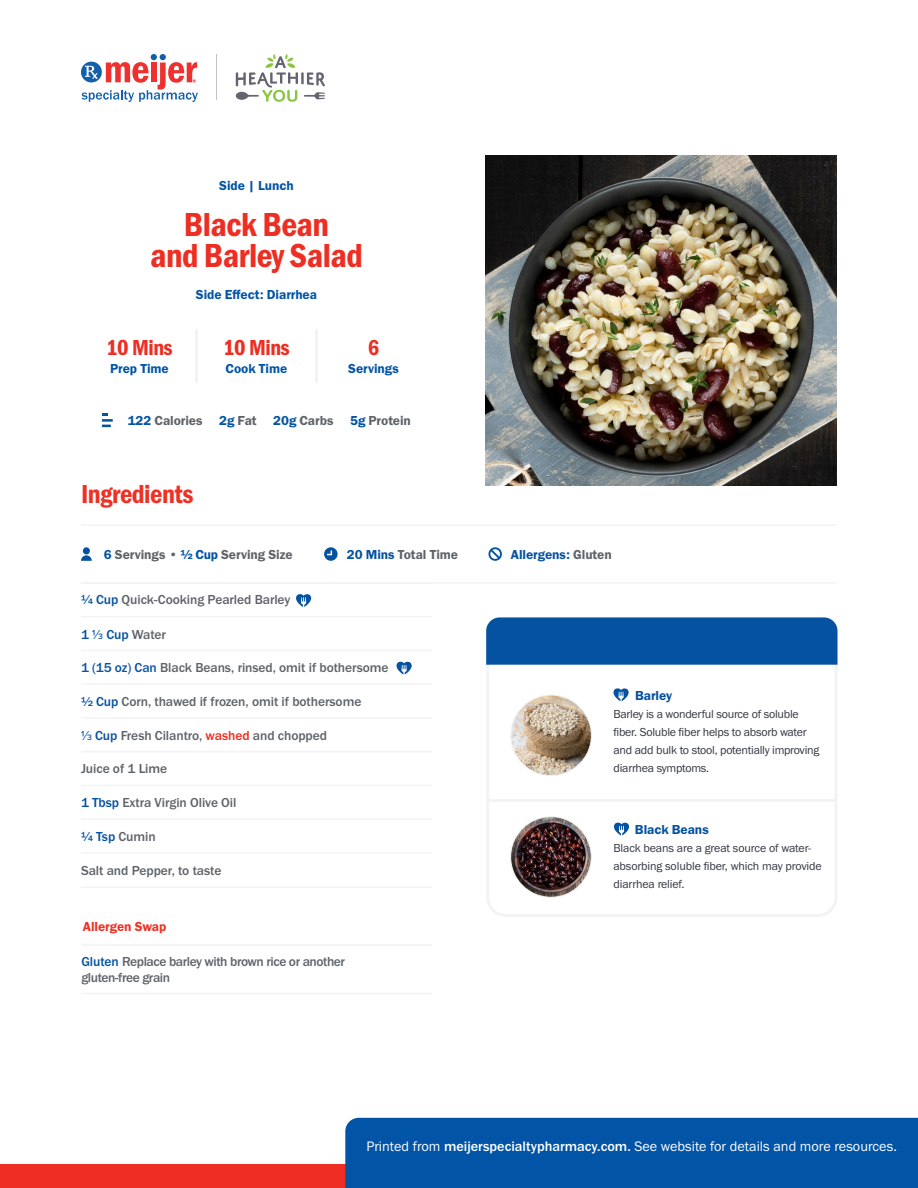
<style>
.page{position:relative;width:918px;height:1188px;background:#fff}
.page>*{position:absolute;margin:0;border:0;box-sizing:border-box;transform-origin:0 0}
.t1{font:34.5px/31.5px "Franklin Gothic URW Con Dem";letter-spacing:-.015em;color:#ee2e22;text-align:center}
.t2{font:27px "Franklin Gothic URW Con Dem";letter-spacing:-.02em;color:#ee3124}
.t3{font:22.5px "Franklin Gothic URW Con Dem";letter-spacing:-.02em;color:#ee2e22}
.t4{font:14.25px "Franklin Gothic URW Boo";color:#fff}
.t5{font:500 13.5px "Franklin Gothic URW";letter-spacing:-.005em;color:#5e6369}
.t6{font:13.5px "Franklin Gothic URW Dem";letter-spacing:-.005em;color:#5e6369}
.t7{font:500 13.5px/16.5px "Franklin Gothic URW";letter-spacing:-.03em;color:#5e6369}
.t8{font:13.5px "Franklin Gothic URW Dem";letter-spacing:-.005em;color:#0154a6}
.t9{font:13.5px "Franklin Gothic URW Dem";letter-spacing:-.005em;color:#0552a1}
.t10{font:13.5px "Franklin Gothic URW Dem";letter-spacing:-.005em;color:#ee3124}
.t11{font:12px/18px "Franklin Gothic URW Boo";letter-spacing:-.02em;color:#323640}
.s1{color:#0154a6}
.s2{color:#0552a1}
.s3{color:#5e6369}
.s4{font-family:"Proxima Nova";color:#0552a1}
.s5{color:#0c53a0}
.s6{color:#ee2e22}
.s7{font-family:"Franklin Gothic URW";font-weight:500}
</style>
<div class="page">
<hr style="left:217px;top:54px;width:1px;height:46px;background:#bfc2c4">
<svg style="left:82px;top:54px;width:116px;height:48px"></svg>
<svg style="left:236px;top:54px;width:89px;height:48px"></svg>
<div style="left:0;top:1164px;width:918px;height:24px;background:#ee2e22"></div>
<div style="left:345px;top:1118px;width:573px;height:70px;background:#0154a6"></div>
<hr style="left:315px;top:329px;width:2px;height:54px;background:#f1f3f4">
<hr style="left:196px;top:329px;width:2px;height:54px;background:#f1f3f4">
<hr style="left:81px;top:993px;width:351px;height:1px;background:#f1f3f4">
<hr style="left:81px;top:944px;width:351px;height:2px;background:#f1f3f4">
<img style="left:486px;top:156px;width:350px;height:329px">
<hr style="left:81px;top:524px;width:756px;height:2px;background:#f1f3f4">
<hr style="left:81px;top:886px;width:351px;height:2px;background:#f1f3f4">
<hr style="left:81px;top:852px;width:351px;height:2px;background:#f1f3f4">
<hr style="left:81px;top:818px;width:351px;height:2px;background:#f1f3f4">
<hr style="left:81px;top:785px;width:351px;height:1px;background:#f1f3f4">
<hr style="left:81px;top:751px;width:351px;height:1px;background:#f1f3f4">
<hr style="left:81px;top:717px;width:351px;height:2px;background:#f1f3f4">
<hr style="left:81px;top:683px;width:351px;height:2px;background:#f1f3f4">
<hr style="left:81px;top:650px;width:351px;height:1px;background:#f1f3f4">
<hr style="left:81px;top:616px;width:351px;height:1px;background:#f1f3f4">
<hr style="left:81px;top:582px;width:756px;height:2px;background:#f1f3f4">
<svg style="left:102px;top:414px;width:11px;height:13px"></svg>
<svg style="left:81px;top:555px;width:11px;height:6px"></svg>
<div style="left:83px;top:547px;width:7px;height:7px;background:#0552a1;border-radius:50%"></div>
<svg style="left:324px;top:547px;width:14px;height:14px"></svg>
<svg style="left:488px;top:547px;width:14px;height:14px"></svg>
<svg style="left:296px;top:594px;width:15px;height:13px"></svg>
<svg style="left:396px;top:661px;width:16px;height:14px"></svg>
<svg style="left:486px;top:627px;width:352px;height:290px"></svg>
<div style="left:486px;top:617px;width:351px;height:48px;background:#0552a1"></div>
<svg style="left:613px;top:688px;width:16px;height:13px"></svg>
<img style="left:511px;top:817px;width:80px;height:80px;border-radius:40px">
<div style="left:510px;top:816px;width:81px;height:81px;border:1px solid #f1f3f4;border-radius:50%"></div>
<svg style="left:614px;top:822px;width:15px;height:14px"></svg>
<hr style="left:487px;top:799px;width:350px;height:2px;background:#f1f3f4">
<h1 class="t8" style="left:219px;top:178px;width:76px">Side | Lunch</h1>
<h1 class="t1" style="left:150px;top:207px;width:214px">Black Bean<br>and Barley Salad</h1>
<h1 class="t3" style="left:106px;top:333px;width:68px">10 Mins</h1>
<h1 class="t8" style="left:110px;top:360px;width:60px">Prep Time</h1>
<h1 class="t8" style="left:196px;top:286px;width:123px">Side Efect: Diarrhea</h1>
<h1 class="t3" style="left:223px;top:333px;width:68px">10 Mins</h1>
<h1 class="t8" style="left:226px;top:360px;width:63px">Cook Time</h1>
<h1 class="t3" style="left:368px;top:333px;width:13px">6</h1>
<h1 class="t8" style="left:348px;top:360px;width:52px">Servings</h1>
<h1 class="t6" style="left:128px;top:412px;width:285px"><span class="s1">122</span> Calories <span class="s1">2g</span> Fat <span class="s1">20g</span> Carbs <span class="s1">5g</span> Protein</h1>
<h1 class="t2" style="left:81px;top:476px;width:114px">Ingredients</h1>
<p class="t6" style="left:104px;top:546px;width:190px"><span class="s2">6</span> Servings • <span class="s1">½ Cup</span> Serving Size</p>
<p class="t6" style="left:347px;top:546px;width:113px"><span class="s2">20 Mins</span> Total Time</p>
<p class="t9" style="left:511px;top:546px;width:102px">Allergens: <span class="s3">Gluten</span></p>
<p class="t5" style="left:81px;top:591px;width:211px"><span class="s2">¼ Cup</span> Quick-Cooking Pearled Barley</p>
<p class="t5" style="left:81px;top:626px;width:86px"><span class="s2">1</span> <span class="s4">⅓</span> <span class="s2">Cup</span> Water</p>
<p class="t5" style="left:81px;top:659px;width:309px"><span class="s5">1 (15 oz) Can</span> Black Beans, rinsed, omit if bothersome</p>
<p class="t5" style="left:81px;top:693px;width:282px"><span class="s2">½ Cup</span> Corn, thawed if frozen, omit if bothersome</p>
<p class="t5" style="left:81px;top:727px;width:248px"><span class="s4">⅓</span> <span class="s2">Cup</span> Fresh Cilantro, <span class="s6">washed</span> and chopped</p>
<p class="t5" style="left:81px;top:760px;width:88px">Juice of 1 Lime</p>
<p class="t5" style="left:81px;top:794px;width:157px"><span class="s2">1 Tbsp</span> Extra Virgin Olive Oil</p>
<p class="t5" style="left:81px;top:828px;width:76px"><span class="s2">¼ Tsp</span> Cumin</p>
<p class="t5" style="left:81px;top:862px;width:142px">Salt and Pepper, to taste</p>
<p class="t9" style="left:635px;top:687px;width:38px">Barley</p>
<p class="t11" style="left:614px;top:705px;width:207px">Barley is a wonderful source of soluble fber. Soluble fber helps to absorb water and add bulk to stool, potentially improving diarrhea symptoms.</p>
<p class="t9" style="left:635px;top:822px;width:75px">Black Beans</p>
<p class="t11" style="left:613px;top:839px;width:210px">Black beans are a great source of water&shy;absorbing soluble fber, which may provide diarrhea relief.</p>
<p class="t10" style="left:83px;top:918px;width:85px">Allergen Swap</p>
<p class="t7" style="left:81px;top:953px;width:265px"><span class="s2">Gluten</span> Replace barley with brown rice or another gluten-free grain</p>
<p class="t4" style="left:366px;top:1137px;width:532px">Printed from <span class="s7">meijerspecialtypharmacy.com.</span> See website for details and more resources.</p>
</div>
